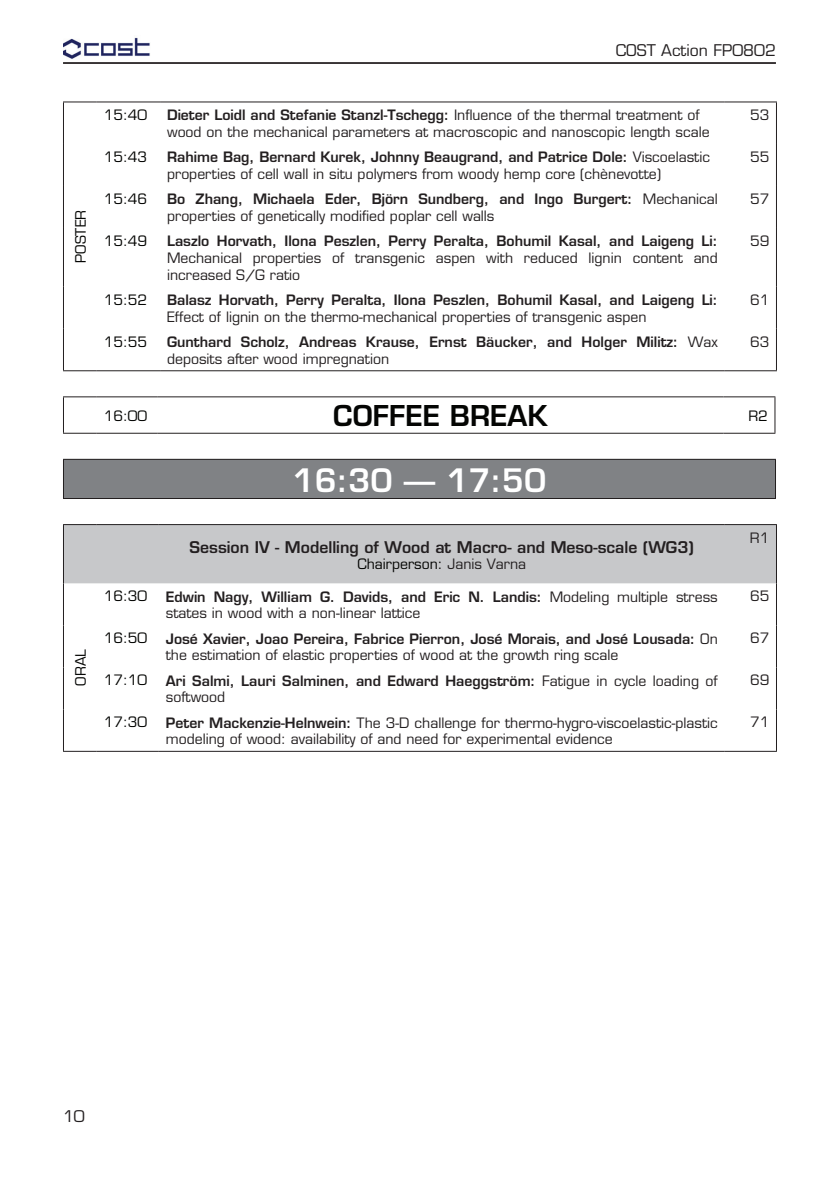
<style>
.page{position:relative;width:839px;height:1191px;background:#fff}
.page>*{position:absolute;margin:0;border:0;box-sizing:border-box;transform-origin:0 0}
.t1{font:31.5px "TU Sans Dem";color:#fff}
.t2{font:28px "TU Sans Dem";color:#040503}
.t3{font:15.75px "TU Sans Dem";color:#231f20}
.t4{font:15.75px "TU Sans";color:#231f20}
.t5{font:14px/16.8px "TU Sans";color:#231f20}
.t6{font:14px "TU Sans Dem";color:#231f20}
.t7{font:14px "TU Sans";color:#040503}
.s1{font-family:"TU Sans"}
.s2{color:#231f20}
.s3{font-family:"TU Sans Dem"}
</style>
<div class="page">
<img style="left:63px;top:37px;width:87px;height:22px">
<hr style="left:63px;top:62px;width:712px;height:2px;background:#231f20">
<hr style="left:63px;top:101px;width:34px;height:1px;background:#231f20">
<hr style="left:63px;top:102px;width:1px;height:42px;background:#231f20">
<hr style="left:97px;top:101px;width:63px;height:1px;background:#231f20">
<hr style="left:160px;top:101px;width:564px;height:1px;background:#231f20">
<hr style="left:724px;top:101px;width:52px;height:1px;background:#231f20">
<hr style="left:775px;top:102px;width:1px;height:42px;background:#231f20">
<hr style="left:63px;top:144px;width:1px;height:42px;background:#231f20">
<hr style="left:775px;top:144px;width:1px;height:42px;background:#231f20">
<hr style="left:63px;top:186px;width:1px;height:42px;background:#231f20">
<hr style="left:775px;top:186px;width:1px;height:42px;background:#231f20">
<hr style="left:63px;top:228px;width:1px;height:59px;background:#231f20">
<hr style="left:775px;top:228px;width:1px;height:59px;background:#231f20">
<hr style="left:63px;top:287px;width:1px;height:42px;background:#231f20">
<hr style="left:775px;top:287px;width:1px;height:42px;background:#231f20">
<hr style="left:63px;top:329px;width:1px;height:41px;background:#231f20">
<hr style="left:775px;top:329px;width:1px;height:41px;background:#231f20">
<hr style="left:63px;top:370px;width:34px;height:1px;background:#231f20">
<hr style="left:97px;top:370px;width:63px;height:1px;background:#231f20">
<hr style="left:160px;top:370px;width:564px;height:1px;background:#231f20">
<hr style="left:724px;top:370px;width:52px;height:1px;background:#231f20">
<hr style="left:63px;top:396px;width:34px;height:1px;background:#231f20">
<hr style="left:63px;top:397px;width:1px;height:36px;background:#231f20">
<hr style="left:97px;top:396px;width:60px;height:1px;background:#231f20">
<hr style="left:157px;top:396px;width:566px;height:1px;background:#231f20">
<hr style="left:723px;top:396px;width:52px;height:1px;background:#231f20">
<hr style="left:774px;top:397px;width:1px;height:36px;background:#231f20">
<hr style="left:63px;top:433px;width:34px;height:1px;background:#231f20">
<hr style="left:97px;top:433px;width:60px;height:1px;background:#231f20">
<hr style="left:157px;top:433px;width:566px;height:1px;background:#231f20">
<hr style="left:723px;top:433px;width:52px;height:1px;background:#231f20">
<div style="left:63px;top:459px;width:712px;height:39px;background:#808285"></div>
<hr style="left:774px;top:460px;width:1px;height:38px;background:#231f20">
<hr style="left:63px;top:459px;width:712px;height:1px;background:#231f20">
<hr style="left:63px;top:460px;width:1px;height:38px;background:#231f20">
<hr style="left:63px;top:498px;width:712px;height:1px;background:#231f20">
<div style="left:64px;top:525px;width:711px;height:58px;background:#c7c8ca"></div>
<hr style="left:63px;top:524px;width:34px;height:1px;background:#231f20">
<hr style="left:63px;top:525px;width:1px;height:58px;background:#231f20">
<hr style="left:97px;top:524px;width:62px;height:1px;background:#231f20">
<hr style="left:159px;top:524px;width:565px;height:1px;background:#231f20">
<hr style="left:724px;top:524px;width:52px;height:1px;background:#231f20">
<hr style="left:775px;top:525px;width:1px;height:58px;background:#231f20">
<hr style="left:63px;top:583px;width:1px;height:42px;background:#231f20">
<hr style="left:775px;top:583px;width:1px;height:42px;background:#231f20">
<hr style="left:63px;top:625px;width:1px;height:42px;background:#231f20">
<hr style="left:775px;top:625px;width:1px;height:42px;background:#231f20">
<hr style="left:63px;top:667px;width:1px;height:42px;background:#231f20">
<hr style="left:775px;top:667px;width:1px;height:42px;background:#231f20">
<hr style="left:63px;top:709px;width:1px;height:42px;background:#231f20">
<hr style="left:775px;top:709px;width:1px;height:42px;background:#231f20">
<hr style="left:63px;top:751px;width:34px;height:1px;background:#231f20">
<hr style="left:159px;top:751px;width:565px;height:1px;background:#231f20">
<hr style="left:724px;top:751px;width:52px;height:1px;background:#231f20">
<hr style="left:97px;top:751px;width:62px;height:1px;background:#231f20">
<p class="t4" style="left:615px;top:40px;width:162px">COST Action FP0802</p>
<p class="t7" style="left:72px;top:263px;width:55px;rotate:-90deg">POSTER</p>
<p class="t7" style="left:72px;top:685px;width:38px;rotate:-90deg">ORAL</p>
<p class="t7" style="left:104px;top:107px;width:45px">15:40</p>
<p class="t6" style="left:167px;top:106px;width:534px">Dieter Loidl and Stefanie Stanzl-Tschegg: <span class="s1">Influence of the thermal treatment of</span></p>
<p class="t5" style="left:167px;top:123px;width:544px">wood on the mechanical parameters at macroscopic and nanoscopic length scale</p>
<p class="t5" style="left:750px;top:107px;width:21px">53</p>
<p class="t7" style="left:104px;top:148px;width:45px">15:43</p>
<p class="t6" style="left:167px;top:148px;width:544px">Rahime Bag, Bernard Kurek, Johnny Beaugrand, and Patrice Dole: <span class="s1">Viscoelastic</span></p>
<p class="t5" style="left:167px;top:165px;width:495px">properties of cell wall in situ polymers from woody hemp core (chènevotte)</p>
<p class="t5" style="left:750px;top:149px;width:21px">55</p>
<p class="t7" style="left:104px;top:190px;width:45px">15:46</p>
<p class="t6" style="left:167px;top:190px;width:552px">Bo Zhang, Michaela Eder, Björn Sundberg, and Ingo Burgert: <span class="s1">Mechanical</span></p>
<p class="t5" style="left:167px;top:207px;width:329px">properties of genetically modified poplar cell walls</p>
<p class="t5" style="left:750px;top:191px;width:21px">57</p>
<p class="t7" style="left:104px;top:232px;width:45px">15:49</p>
<p class="t6" style="left:167px;top:232px;width:552px">Laszlo Horvath, Ilona Peszlen, Perry Peralta, Bohumil Kasal, and Laigeng Li:</p>
<p class="t5" style="left:167px;top:249px;width:552px">Mechanical properties of transgenic aspen with reduced lignin content and increased S/G ratio</p>
<p class="t5" style="left:750px;top:233px;width:21px">59</p>
<p class="t7" style="left:104px;top:291px;width:45px">15:52</p>
<p class="t6" style="left:167px;top:291px;width:552px">Balasz Horvath, Perry Peralta, Ilona Peszlen, Bohumil Kasal, and Laigeng Li:</p>
<p class="t5" style="left:167px;top:308px;width:481px">Effect of lignin on the thermo-mechanical properties of transgenic aspen</p>
<p class="t5" style="left:750px;top:291px;width:21px">61</p>
<p class="t7" style="left:104px;top:333px;width:45px">15:55</p>
<p class="t6" style="left:167px;top:333px;width:552px">Gunthard Scholz, Andreas Krause, Ernst Bäucker, and Holger Militz: <span class="s1">Wax</span></p>
<p class="t5" style="left:167px;top:350px;width:223px">deposits after wood impregnation</p>
<p class="t5" style="left:750px;top:333px;width:21px">63</p>
<p class="t7" style="left:104px;top:407px;width:45px">16:00</p>
<h2 class="t2" style="left:333px;top:398px;width:216px">COFFEE BREAK</h2>
<p class="t7" style="left:748px;top:407px;width:21px">R2</p>
<h1 class="t1" style="left:292px;top:460px;width:255px">16:30 — 17:50</h1>
<p class="t3" style="left:190px;top:537px;width:505px">Session IV - Modelling of Wood at Macro- and Meso-scale (WG3)</p>
<p class="t7" style="left:357px;top:556px;width:170px">Chairperson: <span class="s2">Janis Varna</span></p>
<p class="t7" style="left:104px;top:588px;width:45px">16:30</p>
<p class="t6" style="left:166px;top:587px;width:553px">Edwin Nagy, William G. Davids, and Eric N. Landis: <span class="s1">Modeling multiple stress</span></p>
<p class="t5" style="left:166px;top:605px;width:256px">states in wood with a non-linear lattice</p>
<p class="t7" style="left:104px;top:630px;width:45px">16:50</p>
<p class="t6" style="left:166px;top:629px;width:553px">José Xavier, Joao Pereira, Fabrice Pierron, José Morais, and José Lousada: <span class="s1">On</span></p>
<p class="t5" style="left:166px;top:647px;width:454px">the estimation of elastic properties of wood at the growth ring scale</p>
<p class="t7" style="left:104px;top:672px;width:45px">17:10</p>
<p class="t6" style="left:166px;top:671px;width:553px">Ari Salmi, Lauri Salminen, and Edward Haeggström: <span class="s1">Fatigue in cycle loading of</span></p>
<p class="t5" style="left:166px;top:689px;width:61px">softwood</p>
<p class="t5" style="left:749px;top:529px;width:21px">R1</p>
<p class="t5" style="left:750px;top:588px;width:21px">65</p>
<p class="t5" style="left:750px;top:630px;width:21px">67</p>
<p class="t5" style="left:750px;top:672px;width:21px">69</p>
<p class="t7" style="left:104px;top:714px;width:45px">17:30</p>
<p class="t5" style="left:166px;top:714px;width:553px"><span class="s3">Peter Mackenzie-Helnwein:</span> The 3-D challenge for thermo-hygro-viscoelastic-plastic modeling of wood: availability of and need for experimental evidence</p>
<p class="t5" style="left:750px;top:714px;width:21px">71</p>
<p class="t4" style="left:63px;top:1106px;width:23px">10</p>
</div>
